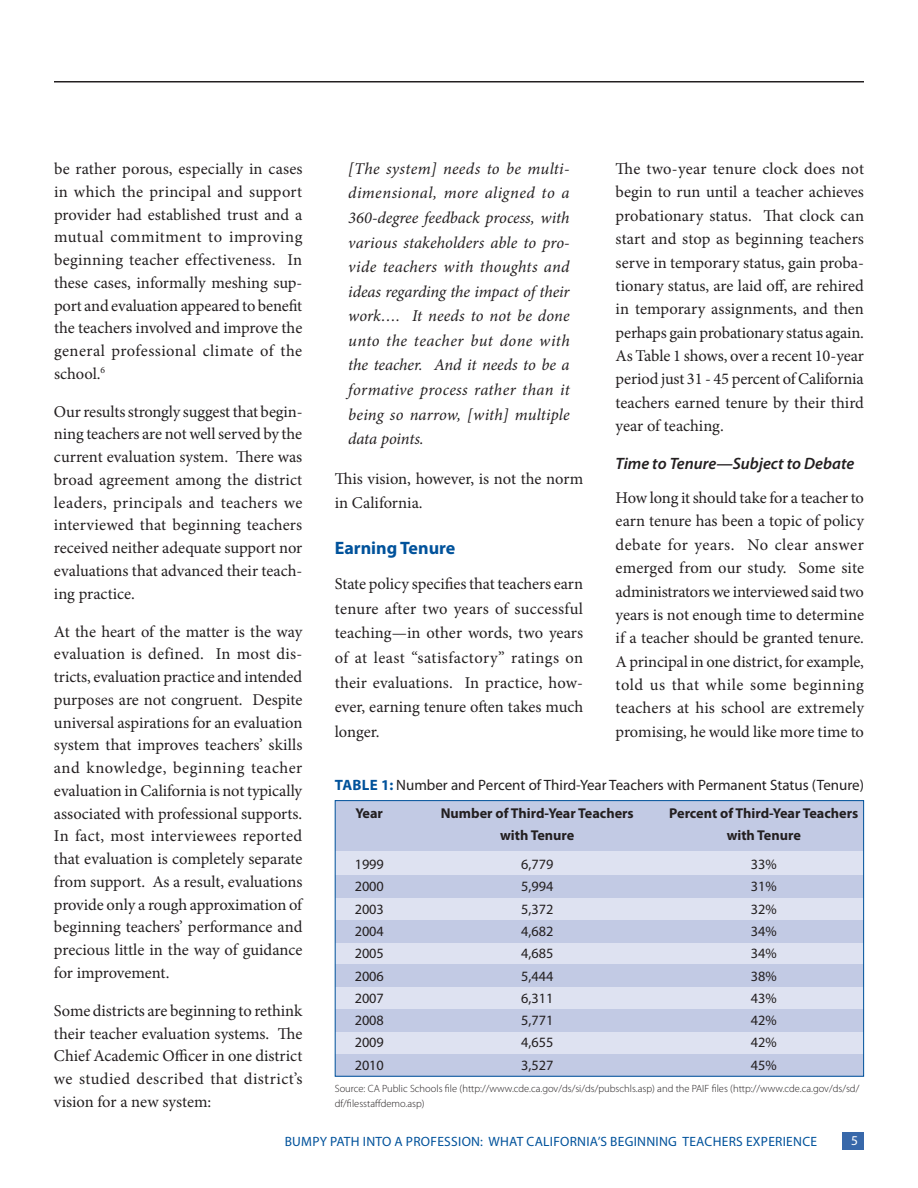
<style>
.page{position:relative;width:918px;height:1188px;background:#fff}
.page>*{position:absolute;margin:0;border:0;box-sizing:border-box;transform-origin:0 0}
.t1{font:700 18px "Myriad Pro";color:#00529b}
.t2{font:16.5px/22.8px "Minion Pro";color:#231f20;text-align:justify}
.t3{font:italic 16.5px/24.6px "Minion Pro";letter-spacing:.005em;color:#231f20;text-align:justify}
.t4{font:italic 600 16.5px "Myriad Pro";color:#231f20}
.t5{font:15px "Myriad Pro";color:#231f20}
.t6{font:14.25px "Myriad Pro";color:#231f20}
.t7{font:700 14.25px "Myriad Pro";color:#231f20}
.t8{font:13.5px "Myriad Pro";letter-spacing:.02em;color:#00529b}
.t9{font:13.5px "Myriad Pro";color:#fff}
.t10{font:300 10.5px/15.3px "Myriad Pro";color:#231f20}
.s1{font-weight:700;color:#00529b}
</style>
<div class="page">
<div style="left:336px;top:839px;width:528px;height:237px;background:#dee2f1"></div>
<div style="left:336px;top:876px;width:528px;height:22px;background:#c2cae4"></div>
<div style="left:336px;top:800px;width:528px;height:51px;background:#c2cae4"></div>
<div style="left:335px;top:920px;width:528px;height:23px;background:#c2cae4"></div>
<div style="left:335px;top:964px;width:528px;height:23px;background:#c2cae4"></div>
<div style="left:335px;top:1010px;width:528px;height:22px;background:#c2cae4"></div>
<div style="left:335px;top:1054px;width:528px;height:23px;background:#c2cae4"></div>
<div style="left:335px;top:800px;width:529px;height:277px;border:1px solid #00529b"></div>
<div style="left:843px;top:1133px;width:21px;height:17px;background:#3868aa"></div>
<hr style="left:54px;top:81px;width:810px;height:1px;background:#231f20">
<p class="t3" style="left:348px;top:156px;width:223px">[The system] needs to be multi&shy;dimensional, more aligned to a 360-degree feedback process, with various stakeholders able to pro&shy;vide teachers with thoughts and ideas regarding the impact of their work…. It needs to not be done unto the teacher but done with the teacher. And it needs to be a formative process rather than it being so narrow, [with] multiple data points.</p>
<p class="t2" style="left:335px;top:466px;width:250px;line-height:24.6px">This vision, however, is not the norm in California.</p>
<p class="t1" style="left:335px;top:536px;width:122px">Earning Tenure</p>
<p class="t2" style="left:335px;top:572px;width:250px;line-height:24.6px">State policy specifies that teachers earn tenure after two years of successful teaching—in other words, two years of at least “satisfactory” ratings on their evaluations. In practice, how&shy;ever, earning tenure often takes much longer.</p>
<p class="t5" style="left:335px;top:776px;width:531px"><span class="s1">Table 1:</span> Number and Percent of Third-Year Teachers with Permanent Status (Tenure)</p>
<p class="t7" style="left:356px;top:804px;width:29px">Year</p>
<p class="t7" style="left:441px;top:804px;width:195px">Number of Third-Year Teachers</p>
<p class="t7" style="left:669px;top:804px;width:191px">Percent of Third-Year Teachers</p>
<p class="t7" style="left:500px;top:826px;width:76px">with Tenure</p>
<p class="t7" style="left:727px;top:826px;width:76px">with Tenure</p>
<p class="t6" style="left:355px;top:856px;width:31px">1999</p>
<p class="t6" style="left:521px;top:856px;width:34px">6,779</p>
<p class="t6" style="left:751px;top:856px;width:27px">33%</p>
<p class="t6" style="left:355px;top:878px;width:31px">2000</p>
<p class="t6" style="left:521px;top:878px;width:34px">5,994</p>
<p class="t6" style="left:751px;top:878px;width:27px">31%</p>
<p class="t6" style="left:355px;top:900px;width:31px">2003</p>
<p class="t6" style="left:521px;top:900px;width:34px">5,372</p>
<p class="t6" style="left:751px;top:900px;width:27px">32%</p>
<p class="t6" style="left:355px;top:922px;width:31px">2004</p>
<p class="t6" style="left:521px;top:922px;width:34px">4,682</p>
<p class="t6" style="left:751px;top:922px;width:27px">34%</p>
<p class="t6" style="left:355px;top:945px;width:31px">2005</p>
<p class="t6" style="left:521px;top:945px;width:34px">4,685</p>
<p class="t6" style="left:751px;top:945px;width:27px">34%</p>
<p class="t6" style="left:355px;top:967px;width:31px">2006</p>
<p class="t6" style="left:521px;top:967px;width:34px">5,444</p>
<p class="t6" style="left:751px;top:967px;width:27px">38%</p>
<p class="t6" style="left:355px;top:989px;width:31px">2007</p>
<p class="t6" style="left:521px;top:989px;width:34px">6,311</p>
<p class="t6" style="left:751px;top:989px;width:27px">43%</p>
<p class="t6" style="left:355px;top:1011px;width:31px">2008</p>
<p class="t6" style="left:521px;top:1011px;width:34px">5,771</p>
<p class="t6" style="left:751px;top:1011px;width:27px">42%</p>
<p class="t6" style="left:355px;top:1034px;width:31px">2009</p>
<p class="t6" style="left:521px;top:1034px;width:34px">4,655</p>
<p class="t6" style="left:751px;top:1034px;width:27px">42%</p>
<p class="t6" style="left:355px;top:1056px;width:31px">2010</p>
<p class="t6" style="left:521px;top:1056px;width:34px">3,527</p>
<p class="t6" style="left:751px;top:1056px;width:27px">45%</p>
<p class="t10" style="left:335px;top:1081px;width:526px">Source: CA Public Schools file (http://www.cde.ca.gov/ds/si/ds/pubschls.asp) and the PAIF files (http://www.cde.ca.gov/ds/sd/ df/filesstaffdemo.asp)</p>
<p class="t8" style="left:285px;top:1133px;width:61px">Bumpy Path</p>
<p class="t8" style="left:363px;top:1133px;width:59px">Into a Professio</p>
<p class="t8" style="left:471px;top:1133px;width:38px">n: What</p>
<p class="t8" style="left:527px;top:1133px;width:17px">Califor</p>
<p class="t8" style="left:577px;top:1133px;width:121px">nia’s Beginning Teachers</p>
<p class="t8" style="left:746px;top:1133px;width:22px">Experie</p>
<p class="t8" style="left:793px;top:1133px;width:18px">nce</p>
<p class="t9" style="left:851px;top:1132px;width:8px">5</p>
<p class="t2" style="left:616px;top:157px;width:250px;line-height:23.4px">The two-year tenure clock does not begin to run until a teacher achieves probationary status. That clock can start and stop as beginning teachers serve in temporary status, gain proba&shy;tionary status, are laid off, are rehired in temporary assignments, and then perhaps gain probationary status again.<br>As Table 1 shows, over a recent 10-year period just 31 - 45 percent of California teachers earned tenure by their third year of teaching.</p>
<p class="t4" style="left:616px;top:453px;width:240px">Time to Tenure—Subject to Debate</p>
<p class="t2" style="left:616px;top:486px;width:250px;line-height:23.4px">How long it should take for a teacher to earn tenure has been a topic of policy debate for years. No clear answer emerged from our study. Some site administrators we interviewed said two years is not enough time to determine if a teacher should be granted tenure.<br>A principal in one district, for example, told us that while some beginning teachers at his school are extremely promising, he would like more time to</p>
<p class="t2" style="left:54px;top:158px;width:250px">be rather porous, especially in cases in which the principal and support provider had established trust and a mutual commitment to improving beginning teacher effectiveness. In these cases, informally meshing sup&shy;port and evaluation appeared to benefit the teachers involved and improve the general professional climate of the school.<sup>6</sup></p>
<p class="t2" style="left:54px;top:400px;width:250px">Our results strongly suggest that begin&shy;ning teachers are not well served by the current evaluation system. There was broad agreement among the district leaders, principals and teachers we interviewed that beginning teachers received neither adequate support nor evaluations that advanced their teach&shy;ing practice.</p>
<p class="t2" style="left:54px;top:620px;width:250px">At the heart of the matter is the way evaluation is defined. In most dis&shy;tricts, evaluation practice and intended purposes are not congruent. Despite universal aspirations for an evaluation system that improves teachers’ skills and knowledge, beginning teacher evaluation in California is not typically associated with professional supports.<br>In fact, most interviewees reported that evaluation is completely separate from support. As a result, evaluations provide only a rough approximation of beginning teachers’ performance and precious little in the way of guidance for improvement.</p>
<p class="t2" style="left:54px;top:999px;width:250px">Some districts are beginning to rethink their teacher evaluation systems. The Chief Academic Officer in one district we studied described that district’s vision for a new system:</p>
</div>
